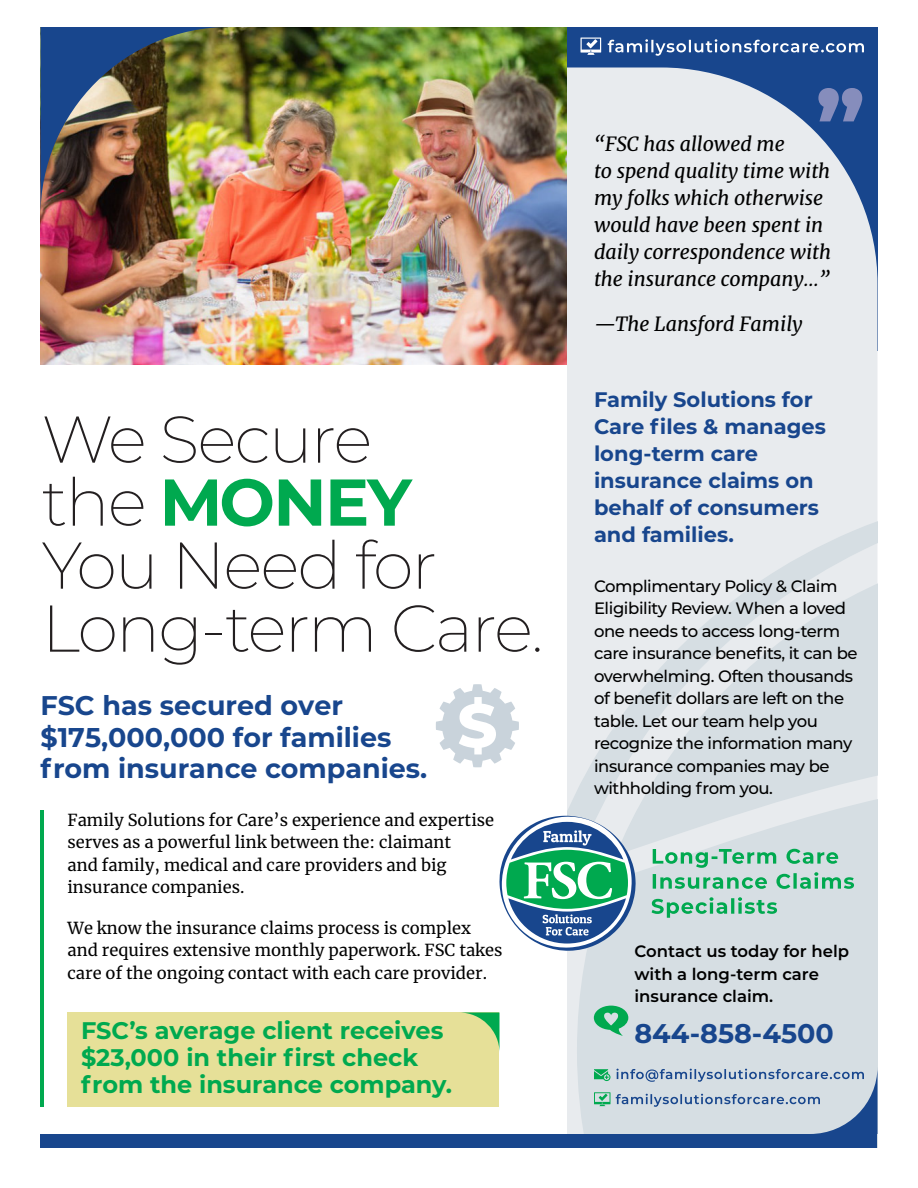
<style>
.page{position:relative;width:918px;height:1188px;background:#fff}
.page>*{position:absolute;margin:0;border:0;box-sizing:border-box;transform-origin:0 0}
.t1{font:200 66px/63px "Montserrat";letter-spacing:-.03em;color:#231f20}
.t2{font:700 27px/31.5px "Montserrat";color:#18468d}
.t3{font:700 24px/27px "Montserrat";color:#00a94f}
.t4{font:700 21px/27px "Montserrat";color:#18468d}
.t5{font:italic 19.5px/27px "Merriweather";color:#000}
.t6{font:16.5px/22.5px "Merriweather";color:#000}
.t7{font:500 16.5px/22.5px "Montserrat";letter-spacing:-.025em;color:#000}
.t8{font:600 16.5px/22.5px "Montserrat";color:#000}
.s1{font-weight:700;color:#00a94f}
</style>
<div class="page">
<div style="left:68px;top:1012px;width:432px;height:95px;background:#e6e098"></div>
<svg style="left:461px;top:1012px;width:39px;height:41px"></svg>
<div style="left:567px;top:27px;width:311px;height:324px;background:#18468d"></div>
<img style="left:40px;top:27px;width:527px;height:337px">
<div style="left:567px;top:68px;width:311px;height:417px;background:#e8ebee"></div>
<div style="left:567px;top:485px;width:311px;height:649px;background:#e8ebee"></div>
<svg style="left:616px;top:538px;width:262px;height:235px;fill:#d6dee3"></svg>
<svg style="left:577px;top:773px;width:301px;height:361px;fill:#d6dee3"></svg>
<div style="left:40px;top:1134px;width:838px;height:14px;background:#18468d"></div>
<svg style="left:608px;top:39px;width:256px;height:17px"></svg>
<svg style="left:580px;top:38px;width:21px;height:17px"></svg>
<svg style="left:652px;top:897px;width:125px;height:21px"></svg>
<svg style="left:653px;top:849px;width:201px;height:40px"></svg>
<svg style="left:594px;top:1069px;width:16px;height:12px"></svg>
<svg style="left:594px;top:1092px;width:16px;height:14px"></svg>
<svg style="left:499px;top:808px;width:143px;height:150px"></svg>
<img style="left:40px;top:27px;width:190px;height:189px">
<svg style="left:616px;top:1066px;width:262px;height:68px"></svg>
<svg style="left:436px;top:684px;width:83px;height:83px"></svg>
<hr style="left:40px;top:810px;width:4px;height:297px;background:#00a94f">
<svg style="left:818px;top:88px;width:44px;height:33px"></svg>
<svg style="left:594px;top:1006px;width:34px;height:30px"></svg>
<h1 class="t1" style="left:42px;top:408px;width:503px">We Secure<br>the <span class="s1">MONEY<br></span>You Need for<br>Long-term Care.</h1>
<h2 class="t2" style="left:40px;top:690px;width:388px">FSC has secured over $175,000,000 for families from insurance companies.</h2>
<p class="t6" style="left:68px;top:809px;width:428px">Family Solutions for Care’s experience and expertise serves as a powerful link between the: claimant<br>and family, medical and care providers and big insurance companies.</p>
<p class="t6" style="left:68px;top:917px;width:437px">We know the insurance claims process is complex and requires extensive monthly paperwork. FSC takes care of the ongoing contact with each care provider.</p>
<h3 class="t3" style="left:81px;top:1017px;width:373px">FSC’s average client receives $23,000 in their first check from the insurance company.</h3>
<p class="t5" style="left:594px;top:130px;width:239px">“FSC has allowed me<br>to spend quality time with my folks which otherwise would have been spent in daily correspondence with the insurance company…”</p>
<p class="t5" style="left:594px;top:310px;width:210px">—The Lansford Family</p>
<p class="t4" style="left:594px;top:386px;width:234px">Family Solutions for<br>Care files &amp; manages long-term care insurance claims on behalf of consumers and families.</p>
<p class="t7" style="left:594px;top:575px;width:265px">Complimentary Policy &amp; Claim<br>Eligibility Review. When a loved one needs to access long-term care insurance benefits, it can be overwhelming. Often thousands of benefit dollars are left on the table. Let our team help you recognize the information many insurance companies may be withholding from you.</p>
<p class="t8" style="left:634px;top:940px;width:216px">Contact us today for help with a long-term care insurance claim.</p>
<h2 class="t2" style="left:634px;top:1017px;width:201px">844-858-4500</h2>
</div>
